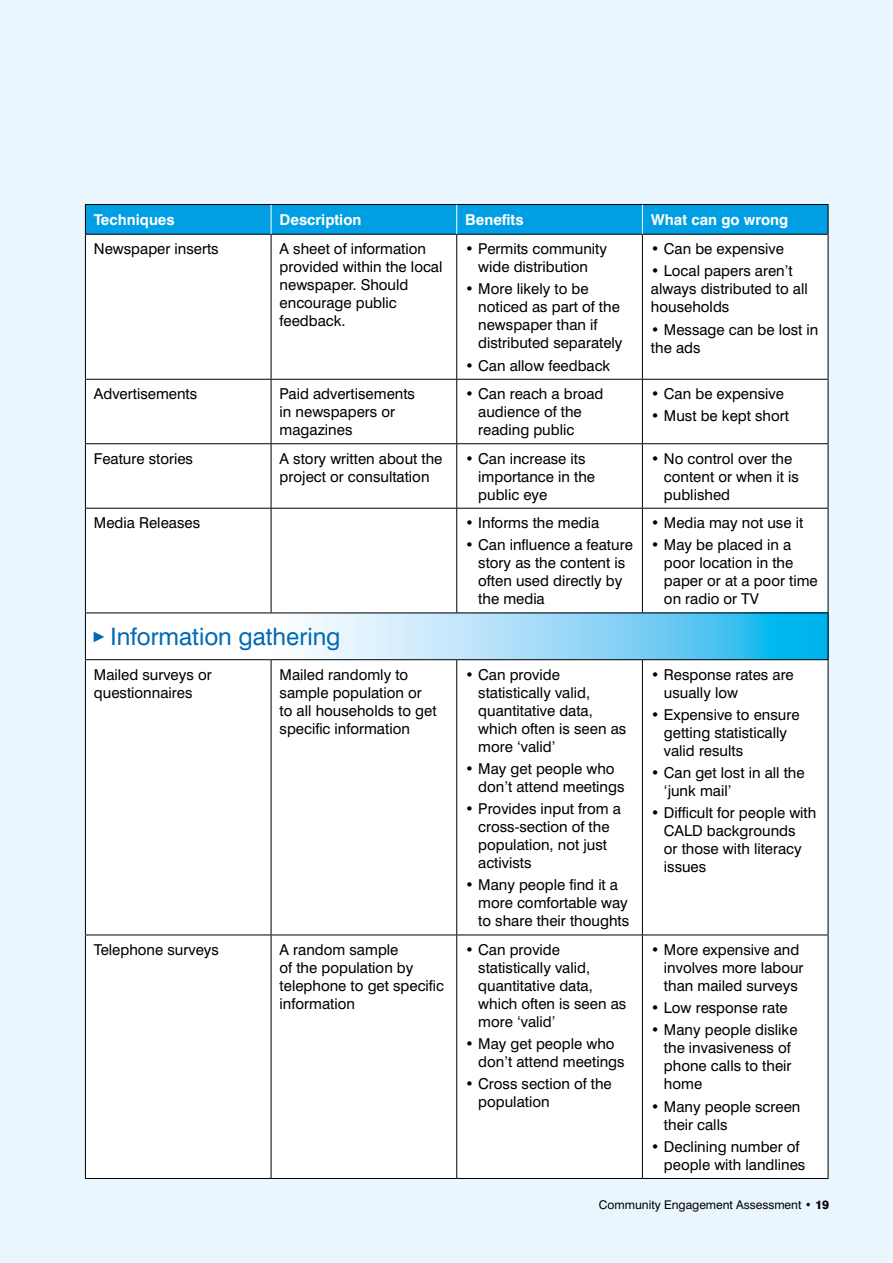
<style>
.page{position:relative;width:893px;height:1263px;background:#eaf6fe}
.page>*{position:absolute;margin:0;border:0;box-sizing:border-box;transform-origin:0 0}
.t1{font:24px "Swiss 721 BT";color:#0069b4}
.t2{font:15px/18px "Swiss 721 BT";color:#000}
.t3{font:700 15px "Swiss 721 BT";color:#fff}
.t4{font:12px "Swiss 721 BT";color:#000}
.s1{font-weight:800}
</style>
<div class="page">
<div style="left:86px;top:235px;width:742px;height:943px;background:#fff"></div>
<svg style="left:86px;top:613px;width:742px;height:46px;background:#abe0f6"></svg>
<hr style="left:85px;top:234px;width:186px;height:1px;background:#000">
<hr style="left:271px;top:234px;width:186px;height:1px;background:#000">
<hr style="left:457px;top:234px;width:185px;height:1px;background:#000">
<hr style="left:642px;top:234px;width:186px;height:1px;background:#000">
<hr style="left:85px;top:235px;width:1px;height:144px;background:#000">
<hr style="left:271px;top:235px;width:1px;height:144px;background:#000">
<hr style="left:456px;top:235px;width:1px;height:144px;background:#000">
<hr style="left:642px;top:235px;width:1px;height:144px;background:#000">
<hr style="left:828px;top:235px;width:1px;height:144px;background:#000">
<hr style="left:85px;top:379px;width:186px;height:1px;background:#000">
<hr style="left:85px;top:380px;width:1px;height:63px;background:#000">
<hr style="left:271px;top:379px;width:186px;height:1px;background:#000">
<hr style="left:271px;top:380px;width:1px;height:63px;background:#000">
<hr style="left:457px;top:379px;width:185px;height:1px;background:#000">
<hr style="left:456px;top:380px;width:1px;height:63px;background:#000">
<hr style="left:642px;top:379px;width:186px;height:1px;background:#000">
<hr style="left:642px;top:380px;width:1px;height:63px;background:#000">
<hr style="left:828px;top:380px;width:1px;height:63px;background:#000">
<hr style="left:85px;top:443px;width:186px;height:1px;background:#000">
<hr style="left:85px;top:444px;width:1px;height:64px;background:#000">
<hr style="left:271px;top:443px;width:186px;height:1px;background:#000">
<hr style="left:271px;top:444px;width:1px;height:64px;background:#000">
<hr style="left:457px;top:443px;width:185px;height:1px;background:#000">
<hr style="left:456px;top:444px;width:1px;height:64px;background:#000">
<hr style="left:642px;top:443px;width:186px;height:1px;background:#000">
<hr style="left:642px;top:444px;width:1px;height:64px;background:#000">
<hr style="left:828px;top:444px;width:1px;height:64px;background:#000">
<hr style="left:85px;top:508px;width:186px;height:1px;background:#000">
<hr style="left:85px;top:509px;width:1px;height:103px;background:#000">
<hr style="left:271px;top:508px;width:186px;height:1px;background:#000">
<hr style="left:271px;top:509px;width:1px;height:103px;background:#000">
<hr style="left:457px;top:508px;width:185px;height:1px;background:#000">
<hr style="left:456px;top:509px;width:1px;height:103px;background:#000">
<hr style="left:642px;top:508px;width:186px;height:1px;background:#000">
<hr style="left:642px;top:509px;width:1px;height:103px;background:#000">
<hr style="left:828px;top:509px;width:1px;height:103px;background:#000">
<hr style="left:85px;top:612px;width:186px;height:1px;background:#000">
<hr style="left:85px;top:613px;width:1px;height:46px;background:#000">
<hr style="left:271px;top:612px;width:186px;height:1px;background:#000">
<hr style="left:457px;top:612px;width:185px;height:1px;background:#000">
<hr style="left:642px;top:612px;width:186px;height:1px;background:#000">
<hr style="left:828px;top:613px;width:1px;height:46px;background:#000">
<hr style="left:85px;top:659px;width:186px;height:1px;background:#000">
<hr style="left:85px;top:660px;width:1px;height:274px;background:#000">
<hr style="left:271px;top:659px;width:186px;height:1px;background:#000">
<hr style="left:271px;top:660px;width:1px;height:274px;background:#000">
<hr style="left:457px;top:659px;width:185px;height:1px;background:#000">
<hr style="left:456px;top:660px;width:1px;height:274px;background:#000">
<hr style="left:642px;top:659px;width:186px;height:1px;background:#000">
<hr style="left:642px;top:660px;width:1px;height:274px;background:#000">
<hr style="left:828px;top:660px;width:1px;height:274px;background:#000">
<hr style="left:85px;top:934px;width:186px;height:1px;background:#000">
<hr style="left:85px;top:935px;width:1px;height:243px;background:#000">
<hr style="left:271px;top:934px;width:186px;height:1px;background:#000">
<hr style="left:271px;top:935px;width:1px;height:243px;background:#000">
<hr style="left:457px;top:934px;width:185px;height:1px;background:#000">
<hr style="left:456px;top:935px;width:1px;height:243px;background:#000">
<hr style="left:642px;top:934px;width:186px;height:1px;background:#000">
<hr style="left:642px;top:935px;width:1px;height:243px;background:#000">
<hr style="left:828px;top:935px;width:1px;height:243px;background:#000">
<hr style="left:85px;top:1178px;width:186px;height:1px;background:#000">
<hr style="left:271px;top:1178px;width:186px;height:1px;background:#000">
<hr style="left:457px;top:1178px;width:185px;height:1px;background:#000">
<hr style="left:642px;top:1178px;width:186px;height:1px;background:#000">
<svg style="left:85px;top:204px;width:744px;height:30px;background:#0198d9"></svg>
<p class="t3" style="left:94px;top:211px;width:82px">Techniques</p>
<p class="t3" style="left:280px;top:211px;width:83px">Description</p>
<p class="t3" style="left:465px;top:211px;width:60px">Benefits</p>
<p class="t3" style="left:651px;top:211px;width:139px">What can go wrong</p>
<p class="t2" style="left:94px;top:240px;width:126px">Newspaper inserts</p>
<p class="t2" style="left:280px;top:240px;width:164px">A sheet of information provided within the local newspaper. Should encourage public feedback.</p>
<p class="t2" style="left:465px;top:240px;width:143px;text-align:center">• Permits community wide distribution</p>
<p class="t2" style="left:651px;top:240px;width:134px">• Can be expensive</p>
<p class="t2" style="left:651px;top:262px;width:158px">• Local papers aren’t always distributed to all households</p>
<p class="t2" style="left:651px;top:320px;width:169px">• Message can be lost in the ads</p>
<p class="t2" style="left:478px;top:280px;width:146px;text-indent:-13px">• More likely to be noticed as part of the newspaper than if distributed separately</p>
<p class="t2" style="left:465px;top:356px;width:147px">• Can allow feedback</p>
<p class="t2" style="left:94px;top:385px;width:105px">Advertisements</p>
<p class="t2" style="left:280px;top:385px;width:137px">Paid advertisements in newspapers or magazines</p>
<p class="t2" style="left:478px;top:385px;width:127px;text-indent:-13px">• Can reach a broad audience of the reading public</p>
<p class="t2" style="left:651px;top:385px;width:134px">• Can be expensive</p>
<p class="t2" style="left:651px;top:407px;width:140px">• Must be kept short</p>
<p class="t2" style="left:94px;top:449px;width:101px">Feature stories</p>
<p class="t2" style="left:280px;top:449px;width:164px">A story written about the project or consultation</p>
<p class="t2" style="left:478px;top:449px;width:118px;text-indent:-13px">• Can increase its importance in the public eye</p>
<p class="t2" style="left:664px;top:449px;width:136px;text-indent:-13px">• No control over the content or when it is published</p>
<p class="t2" style="left:94px;top:514px;width:108px">Media Releases</p>
<p class="t2" style="left:465px;top:514px;width:135px">• Informs the media</p>
<p class="t2" style="left:478px;top:536px;width:156px;text-indent:-13px">• Can influence a feature story as the content is often used directly by the media</p>
<p class="t2" style="left:651px;top:514px;width:154px">• Media may not use it</p>
<p class="t2" style="left:664px;top:536px;width:155px;text-indent:-13px">• May be placed in a poor location in the paper or at a poor time on radio or TV</p>
<h1 class="t1" style="left:94px;top:622px;width:248px"><sup>►</sup>Information gathering</h1>
<p class="t2" style="left:94px;top:665px;width:119px">Mailed surveys or questionnaires</p>
<p class="t2" style="left:280px;top:665px;width:158px">Mailed randomly to sample population or to all households to get specific information</p>
<p class="t2" style="left:478px;top:665px;width:150px;text-indent:-13px">• Can provide statistically valid, quantitative data, which often is seen as more ‘valid’</p>
<p class="t2" style="left:478px;top:759px;width:148px;text-indent:-13px">• May get people who don’t attend meetings</p>
<p class="t2" style="left:478px;top:800px;width:144px;text-indent:-13px">• Provides input from a cross-section of the population, not just activists</p>
<p class="t2" style="left:478px;top:876px;width:152px;text-indent:-13px">• Many people find it a more comfortable way to share their thoughts</p>
<p class="t2" style="left:94px;top:940px;width:126px">Telephone surveys</p>
<p class="t2" style="left:280px;top:940px;width:166px">A random sample<br>of the population by telephone to get specific information</p>
<p class="t2" style="left:478px;top:940px;width:150px;text-indent:-13px">• Can provide statistically valid, quantitative data, which often is seen as more ‘valid’</p>
<p class="t2" style="left:478px;top:1035px;width:148px;text-indent:-13px">• May get people who don’t attend meetings</p>
<p class="t2" style="left:478px;top:1075px;width:135px;text-indent:-13px">• Cross section of the population</p>
<p class="t2" style="left:664px;top:665px;width:131px;text-indent:-13px">• Response rates are usually low</p>
<p class="t2" style="left:664px;top:705px;width:137px;text-indent:-13px">• Expensive to ensure getting statistically valid results</p>
<p class="t2" style="left:664px;top:764px;width:142px;text-indent:-13px">• Can get lost in all the ‘junk mail’</p>
<p class="t2" style="left:664px;top:804px;width:154px;text-indent:-13px">• Difficult for people with<br>CALD backgrounds<br>or those with literacy issues</p>
<p class="t2" style="left:664px;top:940px;width:141px;text-indent:-13px">• More expensive and involves more labour than mailed surveys</p>
<p class="t2" style="left:651px;top:999px;width:138px">• Low response rate</p>
<p class="t2" style="left:664px;top:1021px;width:135px;text-indent:-13px">• Many people dislike the invasiveness of phone calls to their home</p>
<p class="t2" style="left:664px;top:1097px;width:138px;text-indent:-13px">• Many people screen their calls</p>
<p class="t2" style="left:664px;top:1137px;width:143px;text-indent:-13px">• Declining number of people with landlines</p>
<p class="t4" style="left:599px;top:1197px;width:232px">Community Engagement Assessment • <span class="s1">19</span></p>
</div>
